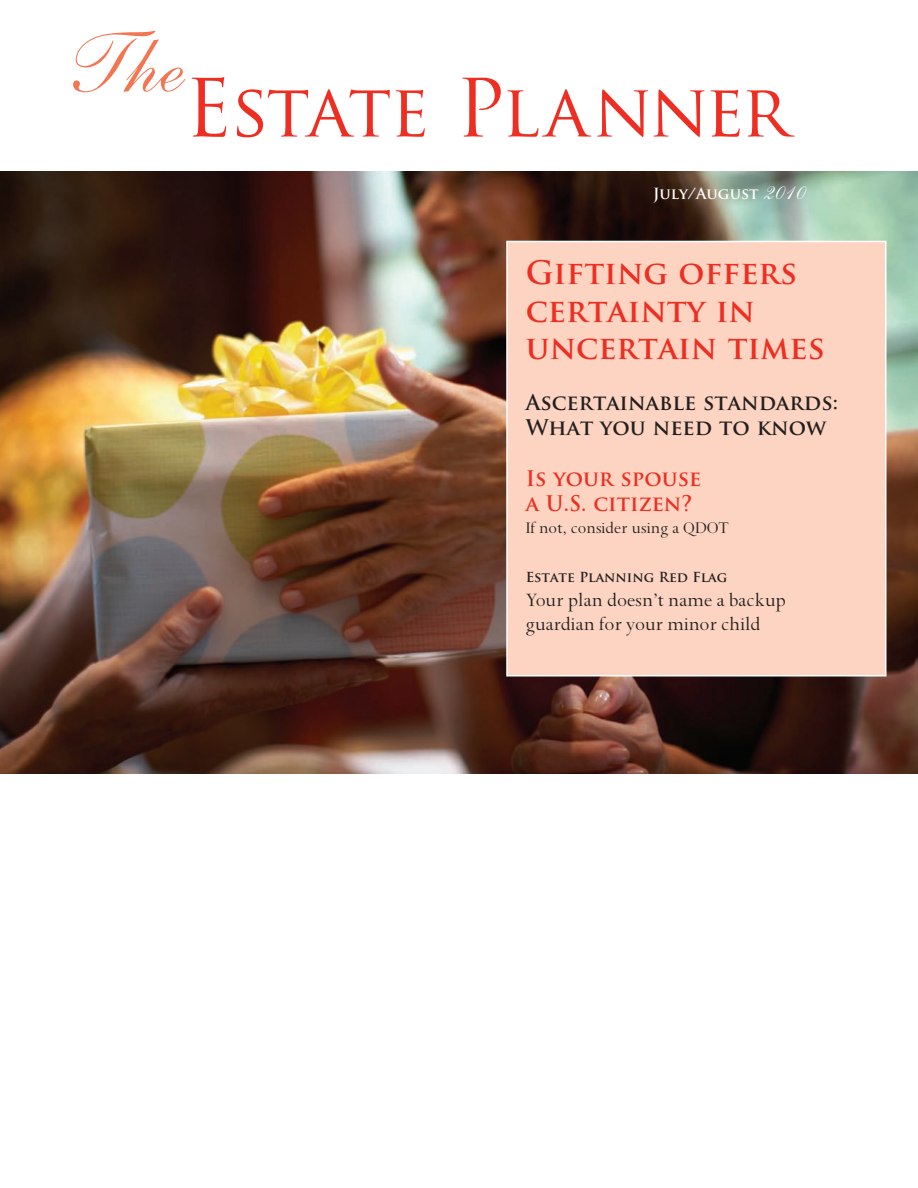
<style>
.page{position:relative;width:918px;height:1188px;background:#fff}
.page>*{position:absolute;margin:0;border:0;box-sizing:border-box;transform-origin:0 0}
.t1{font:86.7px "Shelley LT Std Script";color:#f37653}
.t2{font:72px "Trajan Pro";letter-spacing:-.05em;color:#ee2e22}
.t3{font:700 31.5px/37.8px "Trajan Pro";color:#ee2e22}
.t4{font:21px/24px "Spectrum MT Std";color:#231f20}
.t5{font:700 21px/25.2px "Trajan Pro";color:#231f20}
.t6{font:700 21px/25.2px "Trajan Pro";color:#ee2e22}
.t7{font:18px "Spectrum MT Std";color:#231f20}
.t8{font:700 15px "Trajan Pro";color:#fff}
.t9{font:700 13.5px "Trajan Pro";color:#231f20}
.s1{font-size:78px}
.s2{font-family:"Shelley LT Std Script";font-weight:400;font-size:27px}
</style>
<div class="page">
<img style="left:0;top:171px;width:918px;height:603px">
<div style="left:507px;top:241px;width:379px;height:435px;background:#fcd4c1"></div>
<div style="left:506px;top:241px;width:380px;height:435px;border:2px solid #fff"></div>
<h1 class="t1" style="left:73px;top:12px;width:112px">The</h1>
<h2 class="t2" style="left:184px;top:65px;width:606px"><span class="s1">E</span>state <span class="s1">P</span>lanner</h2>
<p class="t8" style="left:653px;top:185px;width:154px">July/August <span class="s2">2010</span></p>
<h3 class="t3" style="left:526px;top:254px;width:300px">Gifting offers certainty in uncertain times</h3>
<p class="t5" style="left:526px;top:390px;width:314px">Ascertainable standards:<br>What you need to know</p>
<p class="t6" style="left:526px;top:466px;width:177px">Is your spouse a U.S. citizen?</p>
<p class="t7" style="left:526px;top:518px;width:205px">If not, consider using a QDOT</p>
<p class="t9" style="left:526px;top:569px;width:203px">Estate Planning Red Flag</p>
<p class="t4" style="left:526px;top:589px;width:262px">Your plan doesn’t name a backup guardian for your minor child</p>
</div>
